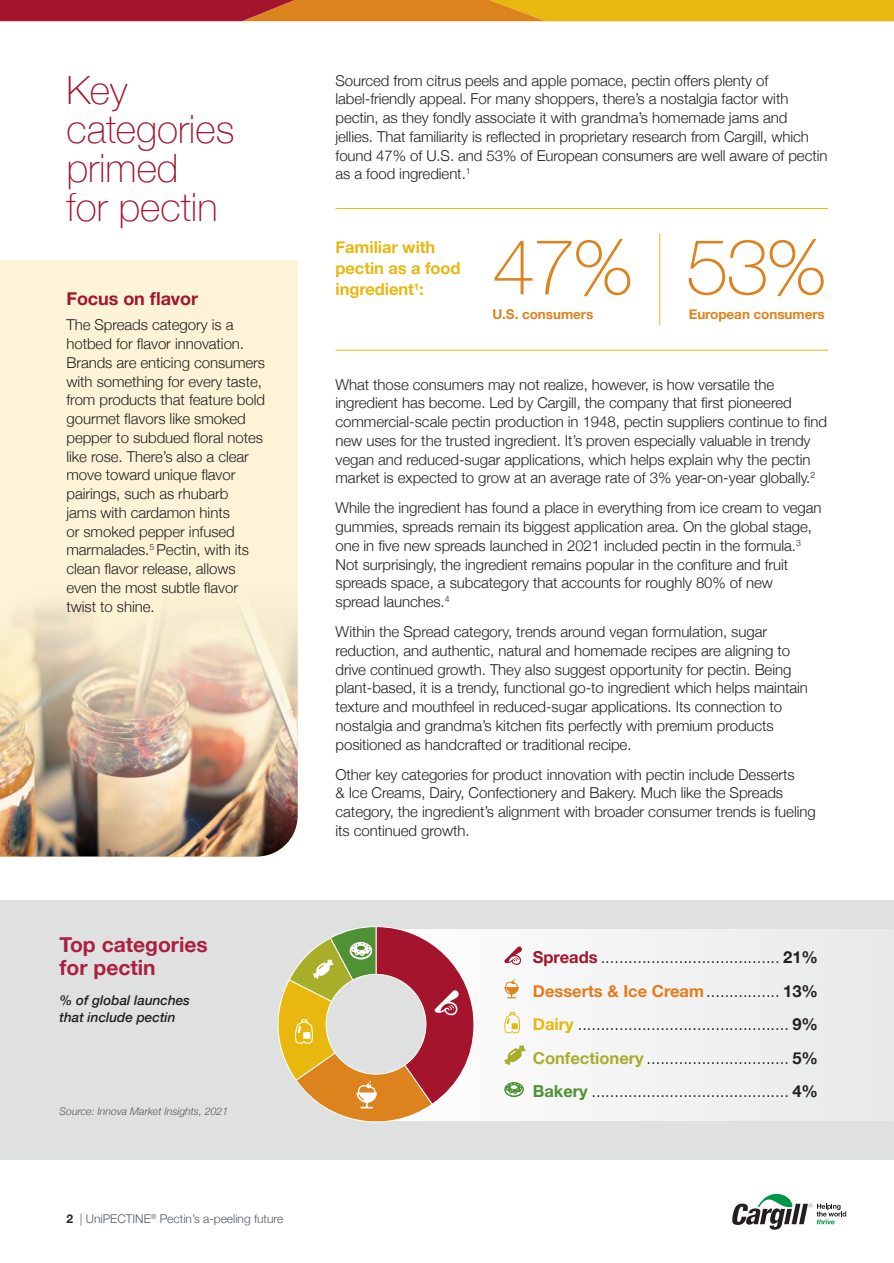
<style>
.page{position:relative;width:894px;height:1263px;background:#fff}
.page>*{position:absolute;margin:0;border:0;box-sizing:border-box;transform-origin:0 0}
.body{font:100 77.4px "Helvetica Neue";color:#dd831e}
.head{font:100 39px/39px "Helvetica Neue";color:#a4142c}
.body-2{font:700 21px/22.5px "Helvetica Neue";color:#ad1f40}
.body-3{font:700 18px "Helvetica Neue";letter-spacing:-.005em;color:#a4142c}
.head-2{font:300 16.5px "Helvetica Neue";color:#231f20}
.body-4{font:700 16.5px/21px "Helvetica Neue";letter-spacing:-.005em;color:#e8b80e}
.head-3{font:700 16.5px "Helvetica Neue";color:#e37c1c}
.body-5{font:300 15px/18.8px "Helvetica Neue";letter-spacing:-.005em;color:#231f20}
.body-6{font:italic 500 13.5px/16.5px "Helvetica Neue";color:#231f20}
.body-7{font:700 13.5px "Helvetica Neue";letter-spacing:-.005em;color:#dd831e}
.t1{font:300 12px "Helvetica Neue";color:#535860}
.head-4{font:italic 300 10.5px "Helvetica Neue";color:#535860}
.s1{font-weight:700;color:#231f20}
.s2{font-weight:700;color:#a4142c}
.s3{font-weight:700}
.s4{font-weight:300;color:#231f20}
.s5{color:#231f20}
.s6{font-weight:700;color:#e8b80e}
.s7{font-weight:700;color:#a8ad2a}
.s8{font-weight:700;color:#4f9236}
</style>
<div class="page">
<svg style="left:732px;top:1193px;width:113px;height:36px"></svg>
<svg style="left:0;top:0;width:893px;height:21px;background:#d0781b"></svg>
<hr style="left:335px;top:208px;width:492px;height:1px;background:#e8b80e">
<hr style="left:335px;top:350px;width:492px;height:1px;background:#e8b80e">
<hr style="left:659px;top:233px;width:1px;height:92px;background:#e8b80e">
<div style="left:0;top:900px;width:893px;height:259px;background:#dfe1e0"></div>
<div style="left:376px;top:929px;width:517px;height:191px;background:#f1f2f1"></div>
<svg style="left:504px;top:946px;width:18px;height:19px"></svg>
<svg style="left:504px;top:979px;width:14px;height:19px"></svg>
<svg style="left:504px;top:1012px;width:16px;height:21px"></svg>
<svg style="left:504px;top:1045px;width:21px;height:20px"></svg>
<svg style="left:504px;top:1082px;width:19px;height:15px"></svg>
<svg style="left:277px;top:926px;width:197px;height:197px"></svg>
<div style="left:0;top:260px;width:297px;height:328px;background:#fdf4d7"></div>
<img style="left:0;top:588px;width:297px;height:268px">
<p class="head" style="left:66px;top:69px;width:169px">Key categories primed<br>for pectin</p>
<p class="body-5" style="left:335px;top:70px;width:493px">Sourced from citrus peels and apple pomace, pectin offers plenty of label-friendly appeal. For many shoppers, there’s a nostalgia factor with pectin, as they fondly associate it with grandma’s homemade jams and jellies. That familiarity is reflected in proprietary research from Cargill, which found 47% of U.S. and 53% of European consumers are well aware of pectin as a food ingredient.<sup>1</sup></p>
<p class="body-3" style="left:66px;top:285px;width:133px">Focus on flavor</p>
<p class="body-5" style="left:66px;top:314px;width:200px">The Spreads category is a hotbed for flavor innovation.<br>Brands are enticing consumers with something for every taste, from products that feature bold gourmet flavors like smoked pepper to subdued floral notes like rose. There’s also a clear move toward unique flavor pairings, such as rhubarb<br>jams with cardamon hints<br>or smoked pepper infused marmalades.<sup>5</sup> Pectin, with its clean flavor release, allows even the most subtle flavor twist to shine.</p>
<p class="body-2" style="left:60px;top:934px;width:150px">Top categories for pectin</p>
<p class="body-6" style="left:60px;top:991px;width:132px">% of global launches that include pectin</p>
<p class="head-4" style="left:60px;top:1102px;width:170px">Source: Innova Market Insights, 2021</p>
<p class="t1" style="left:66px;top:1209px;width:218px"><span class="s1">2</span> | UniPECTINE<sup>®</sup> Pectin’s a-peeling future</p>
<p class="body-4" style="left:335px;top:237px;width:126px">Familiar with pectin as a food ingredient<sup>1</sup>:</p>
<p class="body" style="left:492px;top:208px;width:142px">47%</p>
<p class="body" style="left:685px;top:208px;width:142px">53%</p>
<p class="body-7" style="left:492px;top:304px;width:102px">U.S. consumers</p>
<p class="body-7" style="left:688px;top:304px;width:138px">European consumers</p>
<p class="body-5" style="left:335px;top:374px;width:493px">What those consumers may not realize, however, is how versatile the ingredient has become. Led by Cargill, the company that first pioneered commercial-scale pectin production in 1948, pectin suppliers continue to find new uses for the trusted ingredient. It’s proven especially valuable in trendy vegan and reduced-sugar applications, which helps explain why the pectin market is expected to grow at an average rate of 3% year-on-year globally.<sup>2</sup></p>
<p class="body-5" style="left:335px;top:497px;width:487px">While the ingredient has found a place in everything from ice cream to vegan gummies, spreads remain its biggest application area. On the global stage, one in five new spreads launched in 2021 included pectin in the formula.<sup>3<br></sup>Not surprisingly, the ingredient remains popular in the confiture and fruit spreads space, a subcategory that accounts for roughly 80% of new<br>spread launches.<sup>4</sup></p>
<p class="body-5" style="left:335px;top:621px;width:473px">Within the Spread category, trends around vegan formulation, sugar reduction, and authentic, natural and homemade recipes are aligning to drive continued growth. They also suggest opportunity for pectin. Being plant-based, it is a trendy, functional go-to ingredient which helps maintain texture and mouthfeel in reduced-sugar applications. Its connection to nostalgia and grandma’s kitchen fits perfectly with premium products positioned as handcrafted or traditional recipe.</p>
<p class="body-5" style="left:335px;top:764px;width:481px">Other key categories for product innovation with pectin include Desserts<br>&amp; Ice Creams, Dairy, Confectionery and Bakery. Much like the Spreads category, the ingredient’s alignment with broader consumer trends is fueling its continued growth.</p>
<p class="head-2" style="left:532px;top:944px;width:287px"><span class="s2">Spreads</span> ....................................... <span class="s3">21%</span></p>
<p class="head-3" style="left:532px;top:978px;width:286px">Desserts &amp; Ice Cream<span class="s4">................</span> <span class="s5">13%</span></p>
<p class="head-2" style="left:532px;top:1011px;width:287px"><span class="s6">Dairy</span> .............................................. <span class="s3">9%</span></p>
<p class="head-2" style="left:532px;top:1044px;width:287px"><span class="s7">Confectionery</span> ............................... <span class="s3">5%</span></p>
<p class="head-2" style="left:532px;top:1078px;width:286px"><span class="s8">Bakery</span> ........................................... <span class="s3">4%</span></p>
</div>
